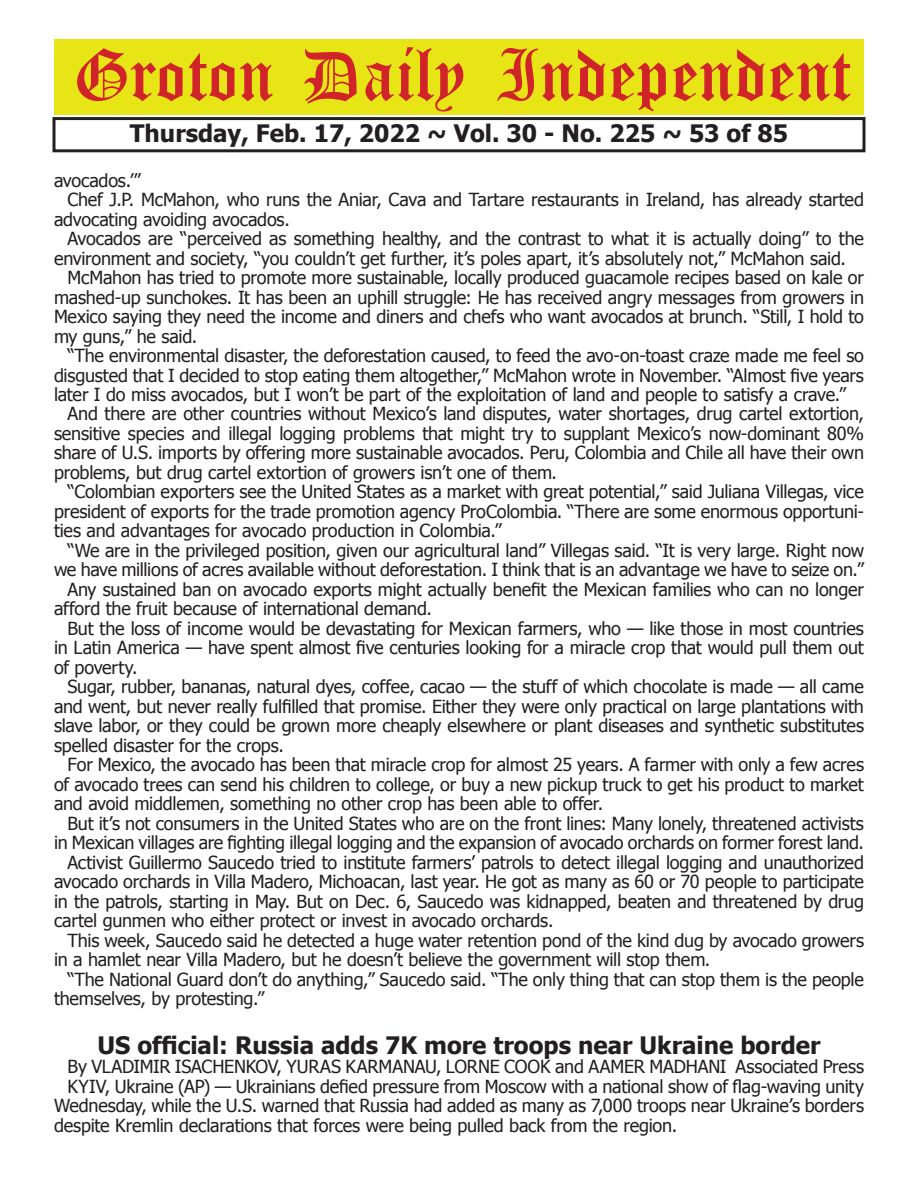
<style>
.page{position:relative;width:918px;height:1188px;background:#fff}
.page>*{position:absolute;margin:0;border:0;box-sizing:border-box;transform-origin:0 0}
.t1{font:54px "Old English Five";color:#d1232a}
.t2{font:700 24px "Tahoma";color:#231f20}
.t3{font:18px "Tahoma";letter-spacing:-.01em;color:#231f20}
</style>
<div class="page">
<div style="left:52px;top:117px;width:814px;height:35px;border:3px solid #231f20"></div>
<div style="left:54px;top:40px;width:810px;height:75px;background:#e7e515"></div>
<h1 class="t1" style="left:73px;top:50px;width:779px">Groton Daily Independent</h1>
<h2 class="t2" style="left:130px;top:116px;width:660px">Thursday, Feb. 17, 2022 ~ Vol. 30 - No. 225 ~ 53 of 85</h2>
<p class="t3" style="left:54px;top:168px;width:88px">avocados.’”</p>
<p class="t3" style="left:68px;top:187px;width:798px">Chef J.P. McMahon, who runs the Aniar, Cava and Tartare restaurants in Ireland, has already started</p>
<p class="t3" style="left:54px;top:207px;width:237px">advocating avoiding avocados.</p>
<p class="t3" style="left:68px;top:226px;width:798px">Avocados are “perceived as something healthy, and the contrast to what it is actually doing” to the</p>
<p class="t3" style="left:54px;top:246px;width:793px">environment and society, “you couldn’t get further, it’s poles apart, it’s absolutely not,” McMahon said.</p>
<p class="t3" style="left:68px;top:265px;width:798px">McMahon has tried to promote more sustainable, locally produced guacamole recipes based on kale or</p>
<p class="t3" style="left:54px;top:285px;width:812px">mashed-up sunchokes. It has been an uphill struggle: He has received angry messages from growers in</p>
<p class="t3" style="left:54px;top:304px;width:812px">Mexico saying they need the income and diners and chefs who want avocados at brunch. “Still, I hold to</p>
<p class="t3" style="left:54px;top:324px;width:145px">my guns,” he said.</p>
<p class="t3" style="left:68px;top:343px;width:798px">“The environmental disaster, the deforestation caused, to feed the avo-on-toast craze made me feel so</p>
<p class="t3" style="left:54px;top:363px;width:811px">disgusted that I decided to stop eating them altogether,” McMahon wrote in November. “Almost five years</p>
<p class="t3" style="left:54px;top:382px;width:794px">later I do miss avocados, but I won’t be part of the exploitation of land and people to satisfy a crave.”</p>
<p class="t3" style="left:68px;top:402px;width:798px">And there are other countries without Mexico’s land disputes, water shortages, drug cartel extortion,</p>
<p class="t3" style="left:54px;top:421px;width:812px">sensitive species and illegal logging problems that might try to supplant Mexico’s now-dominant 80%</p>
<p class="t3" style="left:54px;top:441px;width:812px">share of U.S. imports by offering more sustainable avocados. Peru, Colombia and Chile all have their own</p>
<p class="t3" style="left:54px;top:460px;width:505px">problems, but drug cartel extortion of growers isn’t one of them.</p>
<p class="t3" style="left:68px;top:480px;width:798px">“Colombian exporters see the United States as a market with great potential,” said Juliana Villegas, vice</p>
<p class="t3" style="left:54px;top:499px;width:812px">president of exports for the trade promotion agency ProColombia. “There are some enormous opportuni-</p>
<p class="t3" style="left:54px;top:519px;width:449px">ties and advantages for avocado production in Colombia.”</p>
<p class="t3" style="left:68px;top:538px;width:798px">“We are in the privileged position, given our agricultural land” Villegas said. “It is very large. Right now</p>
<p class="t3" style="left:54px;top:558px;width:811px">we have millions of acres available without deforestation. I think that is an advantage we have to seize on.”</p>
<p class="t3" style="left:68px;top:577px;width:798px">Any sustained ban on avocado exports might actually benefit the Mexican families who can no longer</p>
<p class="t3" style="left:54px;top:597px;width:379px">afford the fruit because of international demand.</p>
<p class="t3" style="left:68px;top:616px;width:798px">But the loss of income would be devastating for Mexican farmers, who — like those in most countries</p>
<p class="t3" style="left:54px;top:636px;width:811px">in Latin America — have spent almost five centuries looking for a miracle crop that would pull them out</p>
<p class="t3" style="left:54px;top:655px;width:85px">of poverty.</p>
<p class="t3" style="left:68px;top:675px;width:798px">Sugar, rubber, bananas, natural dyes, coffee, cacao — the stuff of which chocolate is made — all came</p>
<p class="t3" style="left:54px;top:694px;width:811px">and went, but never really fulfilled that promise. Either they were only practical on large plantations with</p>
<p class="t3" style="left:54px;top:714px;width:812px">slave labor, or they could be grown more cheaply elsewhere or plant diseases and synthetic substitutes</p>
<p class="t3" style="left:54px;top:733px;width:231px">spelled disaster for the crops.</p>
<p class="t3" style="left:68px;top:753px;width:798px">For Mexico, the avocado has been that miracle crop for almost 25 years. A farmer with only a few acres</p>
<p class="t3" style="left:54px;top:772px;width:811px">of avocado trees can send his children to college, or buy a new pickup truck to get his product to market</p>
<p class="t3" style="left:54px;top:792px;width:551px">and avoid middlemen, something no other crop has been able to offer.</p>
<p class="t3" style="left:68px;top:811px;width:798px">But it’s not consumers in the United States who are on the front lines: Many lonely, threatened activists</p>
<p class="t3" style="left:54px;top:831px;width:811px">in Mexican villages are fighting illegal logging and the expansion of avocado orchards on former forest land.</p>
<p class="t3" style="left:68px;top:850px;width:798px">Activist Guillermo Saucedo tried to institute farmers’ patrols to detect illegal logging and unauthorized</p>
<p class="t3" style="left:54px;top:870px;width:812px">avocado orchards in Villa Madero, Michoacan, last year. He got as many as 60 or 70 people to participate</p>
<p class="t3" style="left:54px;top:889px;width:812px">in the patrols, starting in May. But on Dec. 6, Saucedo was kidnapped, beaten and threatened by drug</p>
<p class="t3" style="left:54px;top:909px;width:501px">cartel gunmen who either protect or invest in avocado orchards.</p>
<p class="t3" style="left:68px;top:928px;width:798px">This week, Saucedo said he detected a huge water retention pond of the kind dug by avocado growers</p>
<p class="t3" style="left:54px;top:948px;width:658px">in a hamlet near Villa Madero, but he doesn’t believe the government will stop them.</p>
<p class="t3" style="left:68px;top:967px;width:798px">“The National Guard don’t do anything,” Saucedo said. “The only thing that can stop them is the people</p>
<p class="t3" style="left:54px;top:987px;width:212px">themselves, by protesting.”</p>
<h2 class="t2" style="left:98px;top:1028px;width:724px">US official: Russia adds 7K more troops near Ukraine border</h2>
<p class="t3" style="left:68px;top:1055px;width:798px">By VLADIMIR ISACHENKOV, YURAS KARMANAU, LORNE COOK and AAMER MADHANI Associated Press</p>
<p class="t3" style="left:68px;top:1074px;width:798px">KYIV, Ukraine (AP) — Ukrainians defied pressure from Moscow with a national show of flag-waving unity</p>
<p class="t3" style="left:54px;top:1094px;width:812px">Wednesday, while the U.S. warned that Russia had added as many as 7,000 troops near Ukraine’s borders</p>
<p class="t3" style="left:54px;top:1113px;width:625px">despite Kremlin declarations that forces were being pulled back from the region.</p>
</div>
